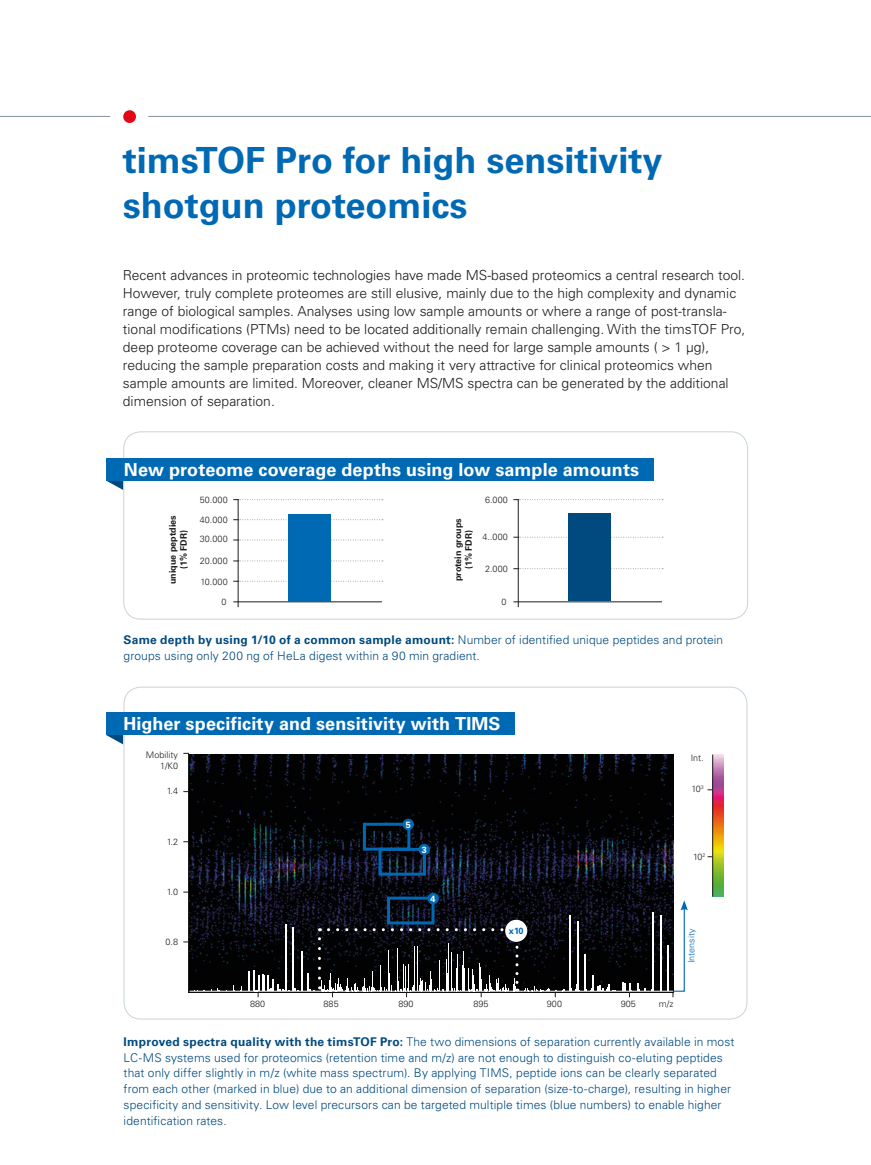
<style>
.page{position:relative;width:871px;height:1165px;background:#fff}
.page>*{position:absolute;margin:0;border:0;box-sizing:border-box;transform-origin:0 0}
.t1{font:700 36px/45px "Univers LT Std";color:#0069b4}
.t2{font:700 18px "Univers LT Std";letter-spacing:.005em;color:#fff}
.t3{font:300 13.8px/18px "Univers LT Std";color:#1d1d1b}
.t4{font:300 12px/15.8px "Univers LT Std";letter-spacing:.01em;color:#004a7f}
.t5{font:300 9px/19.5px "Univers LT Std";color:#1d1d1b;text-align:right}
.t6{font:700 9px/10.8px "Univers LT Std";color:#1d1d1b;text-align:center}
.t7{font:300 9px "Univers LT Std";color:#0069b4}
.t8{font:700 9px "Univers LT Std";color:#fff}
.t9{font:700 9px "Univers LT Std";color:#0069b4}
.s1{font-weight:700}
</style>
<div class="page">
<hr style="left:0;top:116px;width:110px;height:1px;background:#83939c">
<div style="left:123px;top:110px;width:13px;height:13px;background:#e30614;border-radius:50%"></div>
<hr style="left:148px;top:116px;width:723px;height:1px;background:#83939c">
<div style="left:123px;top:431px;width:625px;height:188px;border:1px solid #c9d3d9;border-radius:17px"></div>
<svg style="left:107px;top:481px;width:16px;height:9px"></svg>
<div style="left:106px;top:458px;width:547px;height:23px;background:#0069b4"></div>
<svg style="left:106px;top:735px;width:17px;height:9px"></svg>
<div style="left:106px;top:712px;width:409px;height:23px;background:#0069b4"></div>
<img style="left:189px;top:754px;width:484px;height:237px">
<div style="left:363px;top:822px;width:47px;height:28px;border:3px solid #0069b4"></div>
<div style="left:378px;top:847px;width:48px;height:28px;border:3px solid #0069b4"></div>
<div style="left:387px;top:896px;width:47px;height:28px;border:3px solid #0069b4"></div>
<div style="left:402px;top:818px;width:12px;height:12px;background:#0069b4;border-radius:50%"></div>
<div style="left:418px;top:843px;width:12px;height:12px;background:#0069b4;border-radius:50%"></div>
<div style="left:427px;top:892px;width:12px;height:12px;background:#0069b4;border-radius:50%"></div>
<div style="left:505px;top:919px;width:22px;height:22px;background:#fff;border-radius:50%"></div>
<hr style="left:188px;top:991px;width:485px;height:1px;background:#1d1d1b">
<hr style="left:188px;top:752px;width:1px;height:239px;background:#1d1d1b">
<img style="left:713px;top:754px;width:10px;height:142px">
<hr style="left:712px;top:754px;width:1px;height:142px;background:#1d1d1b">
<hr style="left:190px;top:990px;width:483px;height:1px;background:#fff">
<hr style="left:253px;top:970px;width:2px;height:20px;background:#fff">
<hr style="left:569px;top:915px;width:1px;height:75px;background:#fff">
<hr style="left:653px;top:912px;width:1px;height:78px;background:#fff">
<hr style="left:667px;top:945px;width:2px;height:45px;background:#fff">
<hr style="left:660px;top:915px;width:1px;height:75px;background:#fff">
<hr style="left:584px;top:954px;width:2px;height:36px;background:#fff">
<hr style="left:577px;top:921px;width:2px;height:69px;background:#fff">
<hr style="left:285px;top:924px;width:1px;height:66px;background:#fff">
<hr style="left:293px;top:927px;width:1px;height:63px;background:#fff">
<hr style="left:301px;top:951px;width:1px;height:40px;background:#fff">
<svg style="left:524px;top:975px;width:92px;height:22px"></svg>
<svg style="left:622px;top:982px;width:23px;height:15px"></svg>
<svg style="left:308px;top:928px;width:210px;height:69px;background:#2c2d2f"></svg>
<svg style="left:248px;top:971px;width:50px;height:26px"></svg>
<svg style="left:211px;top:988px;width:9px;height:3px"></svg>
<svg style="left:233px;top:985px;width:9px;height:6px"></svg>
<svg style="left:672px;top:900px;width:16px;height:97px"></svg>
<hr style="left:233px;top:601px;width:149px;height:1px;background:#1d1d1b">
<svg style="left:233px;top:580px;width:150px;height:1px"></svg>
<svg style="left:233px;top:560px;width:150px;height:1px"></svg>
<svg style="left:233px;top:539px;width:150px;height:1px"></svg>
<svg style="left:233px;top:519px;width:150px;height:1px"></svg>
<svg style="left:233px;top:499px;width:150px;height:1px"></svg>
<hr style="left:238px;top:499px;width:1px;height:108px;background:#1d1d1b">
<div style="left:288px;top:514px;width:43px;height:87px;background:#0069b4"></div>
<hr style="left:513px;top:601px;width:149px;height:1px;background:#1d1d1b">
<svg style="left:513px;top:499px;width:150px;height:1px"></svg>
<svg style="left:513px;top:536px;width:150px;height:1px"></svg>
<svg style="left:513px;top:568px;width:150px;height:1px"></svg>
<hr style="left:518px;top:499px;width:1px;height:108px;background:#1d1d1b">
<div style="left:568px;top:513px;width:43px;height:88px;background:#004a7f"></div>
<h1 class="t1" style="left:123px;top:138px;width:541px">timsTOF Pro for high sensitivity shotgun proteomics</h1>
<p class="t3" style="left:123px;top:266px;width:624px">Recent advances in proteomic technologies have made MS-based proteomics a central research tool.<br>However, truly complete proteomes are still elusive, mainly due to the high complexity and dynamic range of biological samples. Analyses using low sample amounts or where a range of post-transla&shy;tional modifications (PTMs) need to be located additionally remain challenging. With the timsTOF Pro, deep proteome coverage can be achieved without the need for large sample amounts ( &gt; 1 µg), reducing the sample preparation costs and making it very attractive for clinical proteomics when sample amounts are limited. Moreover, cleaner MS/MS spectra can be generated by the additional dimension of separation.</p>
<h2 class="t2" style="left:124px;top:459px;width:517px">New proteome coverage depths using low sample amounts</h2>
<p class="t6" style="left:167px;top:584px;width:71px;rotate:-90deg">unique peptdies</p>
<p class="t6" style="left:178px;top:569px;width:41px;rotate:-90deg">(1% FDR)</p>
<p class="t5" style="left:200px;top:490px;width:29px;text-align:justify">50.000<br>40.000<br>30.000</p>
<p class="t5" style="left:200px;top:551px;width:29px">20.000</p>
<p class="t5" style="left:201px;top:571px;width:29px">10.000</p>
<p class="t5" style="left:221px;top:592px;width:7px">0</p>
<p class="t6" style="left:453px;top:581px;width:64px;rotate:-90deg">protein groups (1% FDR)</p>
<p class="t5" style="left:485px;top:490px;width:24px">6.000</p>
<p class="t5" style="left:482px;top:527px;width:27px">4..000</p>
<p class="t5" style="left:485px;top:559px;width:24px">2.000</p>
<p class="t5" style="left:502px;top:592px;width:7px">0</p>
<p class="t4" style="left:124px;top:632px;width:601px"><span class="s1">Same depth by using 1/10 of a common sample amount:</span> Number of identified unique peptides and protein groups using only 200 ng of HeLa digest within a 90 min gradient.</p>
<h2 class="t2" style="left:123px;top:713px;width:379px">Higher specificity and sensitivity with TIMS</h2>
<p class="t5" style="left:146px;top:749px;width:34px;line-height:10.8px">Mobility<br>1/K0</p>
<p class="t5" style="left:167px;top:781px;width:13px">1.4</p>
<p class="t5" style="left:167px;top:831px;width:13px">1.2</p>
<p class="t8" style="left:406px;top:819px;width:7px">5</p>
<p class="t8" style="left:422px;top:844px;width:7px">3</p>
<p class="t5" style="left:167px;top:881px;width:13px">1.0</p>
<p class="t5" style="left:166px;top:932px;width:14px">0.8</p>
<p class="t8" style="left:430px;top:893px;width:7px">4</p>
<p class="t9" style="left:509px;top:925px;width:16px">x10</p>
<p class="t5" style="left:691px;top:748px;width:15px">Int.</p>
<p class="t5" style="left:691px;top:779px;width:14px">10<sup>3</sup></p>
<p class="t5" style="left:693px;top:846px;width:14px">10<sup>2</sup></p>
<p class="t7" style="left:686px;top:963px;width:36px;rotate:-90deg">Intensity</p>
<p class="t5" style="left:250px;top:994px;width:17px">880</p>
<p class="t5" style="left:324px;top:994px;width:17px">885</p>
<p class="t5" style="left:398px;top:994px;width:17px">890</p>
<p class="t5" style="left:473px;top:994px;width:17px">895</p>
<p class="t5" style="left:547px;top:994px;width:17px">900</p>
<p class="t5" style="left:621px;top:994px;width:17px">905</p>
<p class="t5" style="left:659px;top:994px;width:16px">m/z</p>
<p class="t4" style="left:124px;top:1033px;width:612px"><span class="s1">Improved spectra quality with the timsTOF Pro:</span> The two dimensions of separation currently available in most LC-MS systems used for proteomics (retention time and m/z) are not enough to distinguish co-eluting peptides that only differ slightly in m/z (white mass spectrum). By applying TIMS, peptide ions can be clearly separated from each other (marked in blue) due to an additional dimension of separation (size-to-charge), resulting in higher specificity and sensitivity. Low level precursors can be targeted multiple times (blue numbers) to enable higher identification rates.</p>
</div>
